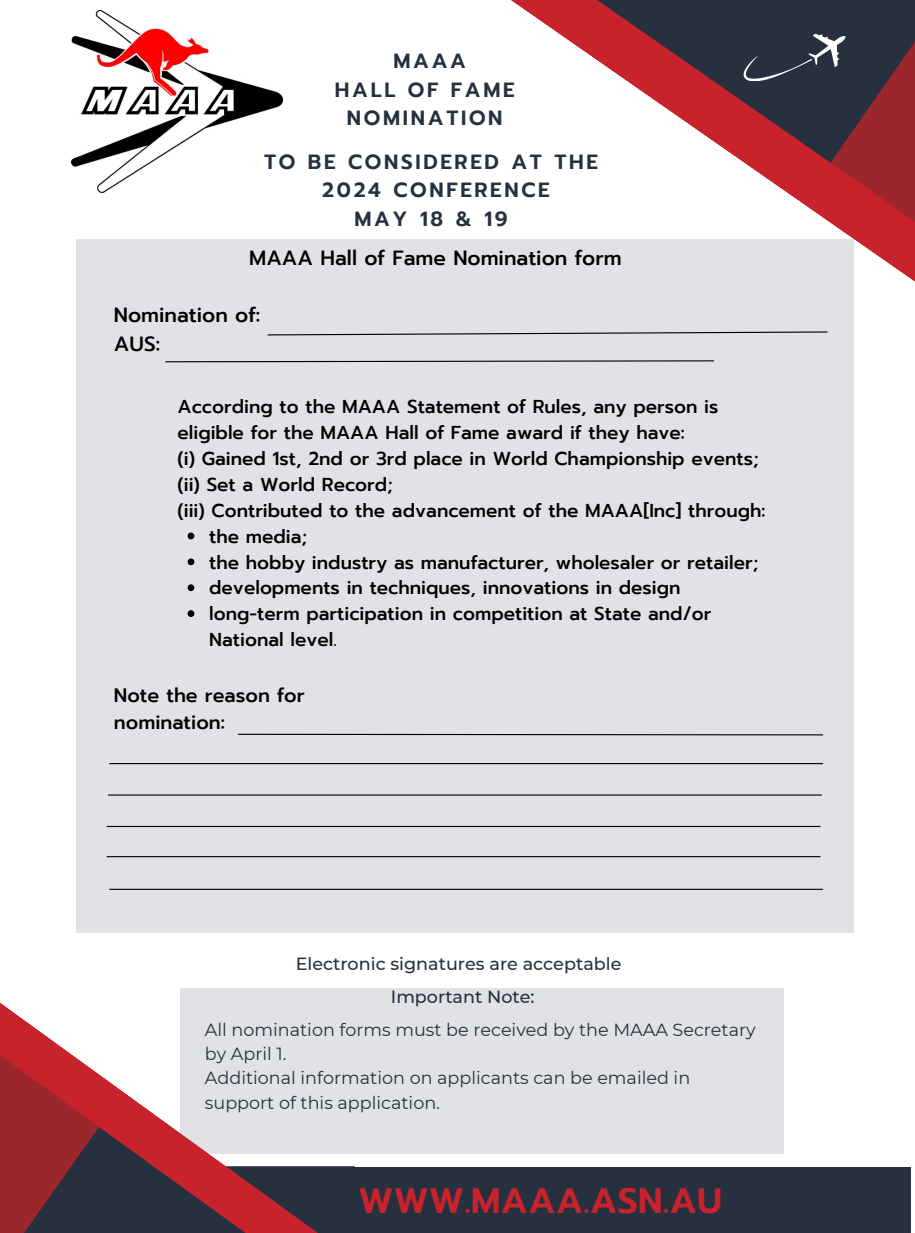
<style>
.page{position:relative;width:915px;height:1233px;background:#fff}
.page>*{position:absolute;margin:0;border:0;box-sizing:border-box;transform-origin:0 0}
.t1{font:600 35.1px "Prompt";letter-spacing:.01em;color:#c8222c}
.t2{font:600 20.55px/28.5px "Prompt";letter-spacing:.13em;color:#27303f;text-align:center}
.t3{font:500 20.55px/28.5px "Prompt";color:#000}
.t4{font:500 19.5px/27px "Prompt";color:#000}
.t5{font:500 18.6px/25.8px "Prompt";color:#000}
.t6{font:17.55px/24.2px "Montserrat";color:#27303f}
.t7{font:500 17.55px "Montserrat";color:#27303f}
</style>
<div class="page">
<div style="left:180px;top:988px;width:603px;height:166px;background:#e1e2e6"></div>
<svg style="left:511px;top:0;width:404px;height:309px"></svg>
<div style="left:341px;top:1167px;width:570px;height:66px;background:#27303f"></div>
<svg style="left:0;top:1003px;width:355px;height:230px"></svg>
<img style="left:72px;top:11px;width:210px;height:182px">
<svg style="left:743px;top:0;width:172px;height:275px;background:#7e4650"></svg>
<div style="left:76px;top:239px;width:777px;height:694px;background:#e1e2e6"></div>
<svg style="left:267px;top:331px;width:561px;height:5px"></svg>
<svg style="left:165px;top:360px;width:549px;height:3px"></svg>
<svg style="left:237px;top:733px;width:587px;height:3px"></svg>
<hr style="left:109px;top:763px;width:714px;height:1px;background:#000">
<svg style="left:188px;top:533px;width:6px;height:6px"></svg>
<svg style="left:188px;top:558px;width:6px;height:7px"></svg>
<svg style="left:188px;top:584px;width:6px;height:7px"></svg>
<svg style="left:188px;top:610px;width:6px;height:7px"></svg>
<hr style="left:108px;top:794px;width:713px;height:2px;background:#000">
<hr style="left:107px;top:826px;width:713px;height:1px;background:#000">
<hr style="left:107px;top:856px;width:713px;height:1px;background:#000">
<hr style="left:109px;top:889px;width:714px;height:1px;background:#000">
<h3 class="t2" style="left:335px;top:47px;width:181px">MAAA<br>HALL OF FAME<br>NOMINATION</h3>
<p class="t2" style="left:264px;top:148px;width:335px">TO BE CONSIDERED AT THE<br>2024 CONFERENCE<br>MAY 18 &amp; 19</p>
<p class="t3" style="left:249px;top:244px;width:374px">MAAA Hall of Fame Nomination form</p>
<h2 class="t3" style="left:114px;top:301px;width:148px">Nomination of:<br>AUS:</h2>
<h3 class="t5" style="left:177px;top:394px;width:589px">According to the MAAA Statement of Rules, any person is eligible for the MAAA Hall of Fame award if they have:<br>(i) Gained 1st, 2nd or 3rd place in World Championship events; (ii) Set a World Record;<br>(iii) Contributed to the advancement of the MAAA[Inc] through:</h3>
<h5 class="t5" style="left:209px;top:524px;width:99px">the media;</h5>
<h5 class="t5" style="left:209px;top:550px;width:550px">the hobby industry as manufacturer, wholesaler or retailer;</h5>
<p class="t5" style="left:209px;top:575px;width:473px">developments in techniques, innovations in design</p>
<p class="t5" style="left:209px;top:601px;width:503px">long-term participation in competition at State and/or<br>National level.</p>
<p class="t4" style="left:114px;top:682px;width:192px">Note the reason for nomination:</p>
<p class="t7" style="left:296px;top:953px;width:327px">Electronic signatures are acceptable</p>
<h3 class="t7" style="left:391px;top:986px;width:145px">Important Note:</h3>
<h3 class="t6" style="left:205px;top:1018px;width:552px">All nomination forms must be received by the MAAA Secretary by April 1.</h3>
<p class="t6" style="left:205px;top:1066px;width:487px">Additional information on applicants can be emailed in support of this application.</p>
<h2 class="t1" style="left:358px;top:1175px;width:365px">WWW.MAAA.ASN.AU</h2>
</div>
